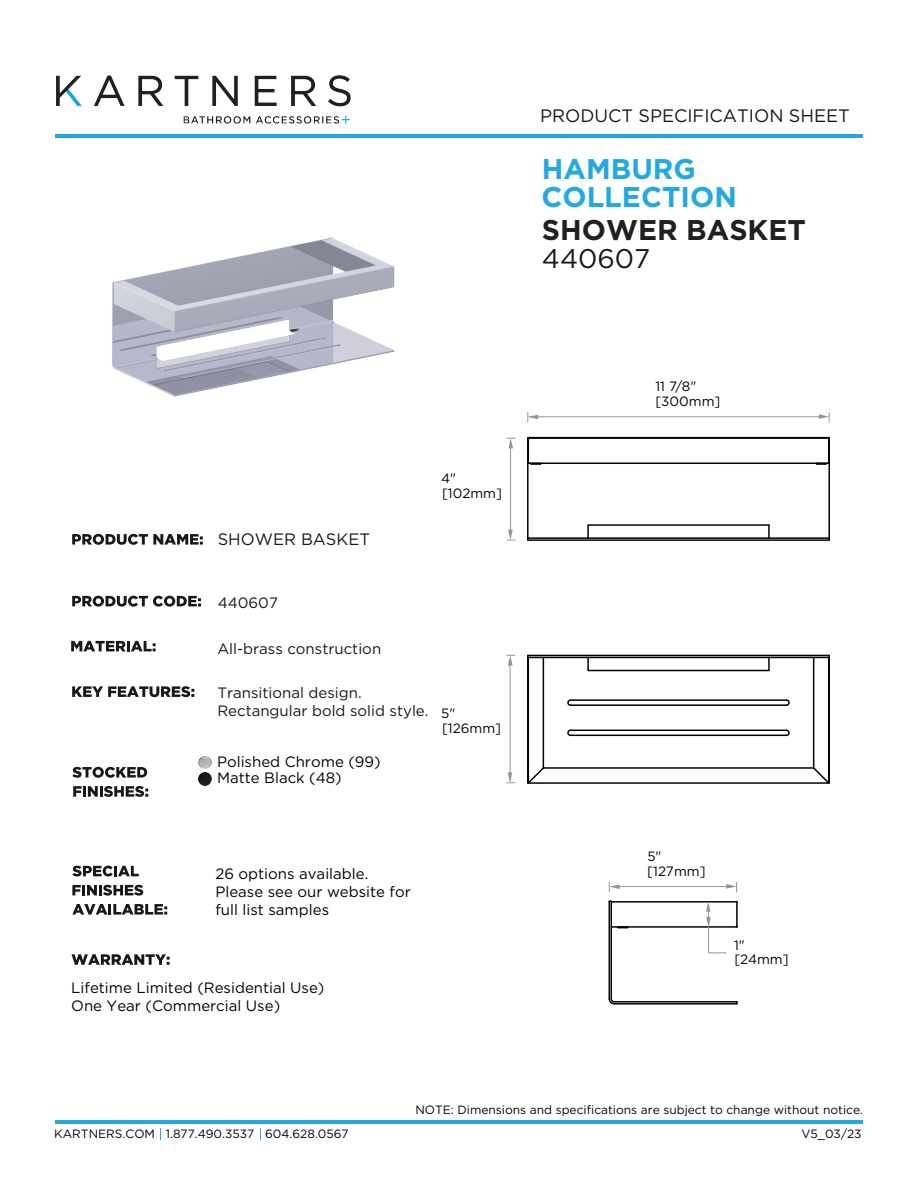
<style>
.page{position:relative;width:918px;height:1188px;background:#fff}
.page>*{position:absolute;margin:0;border:0;box-sizing:border-box;transform-origin:0 0}
.t1{font:700 28.5px/28.5px "Gotham";color:#23a8e0}
.t2{font:700 28.5px "Gotham";color:#221f21}
.t3{font:27px "Gotham";color:#181817}
.t4{font:18px "Gotham";color:#181817}
.t5{font:16.5px "Gotham";color:#181817}
.t6{font:15px/18px "Gotham";color:#030303}
.t7{font:15px/18px "Gotham";color:#181817}
.t8{font:13.5px/14.9px "Gotham";color:#030303}
.t9{font:12px "Gotham";color:#030303}
</style>
<div class="page">
<hr style="left:55px;top:134px;width:808px;height:4px;background:#23a8e0">
<hr style="left:55px;top:1120px;width:808px;height:4px;background:#23a8e0">
<img style="left:56px;top:76px;width:295px;height:48px">
<svg style="left:72px;top:534px;width:131px;height:11px"></svg>
<svg style="left:72px;top:596px;width:129px;height:11px"></svg>
<svg style="left:72px;top:767px;width:75px;height:11px"></svg>
<svg style="left:73px;top:786px;width:75px;height:11px"></svg>
<svg style="left:72px;top:686px;width:122px;height:11px"></svg>
<svg style="left:72px;top:954px;width:98px;height:11px"></svg>
<svg style="left:71px;top:641px;width:85px;height:10px"></svg>
<svg style="left:72px;top:866px;width:67px;height:11px"></svg>
<svg style="left:72px;top:885px;width:71px;height:11px"></svg>
<svg style="left:72px;top:904px;width:95px;height:11px"></svg>
<svg style="left:198px;top:756px;width:13px;height:29px"></svg>
<img style="left:112px;top:237px;width:283px;height:160px">
<hr style="left:527px;top:438px;width:2px;height:102px;background:#070304">
<hr style="left:528px;top:539px;width:301px;height:2px;background:#070304">
<hr style="left:528px;top:537px;width:301px;height:2px;background:#070304">
<hr style="left:589px;top:524px;width:179px;height:2px;background:#070304">
<hr style="left:529px;top:463px;width:299px;height:1px;background:#070304">
<hr style="left:529px;top:437px;width:299px;height:2px;background:#070304">
<hr style="left:828px;top:438px;width:2px;height:102px;background:#070304">
<hr style="left:527px;top:655px;width:2px;height:128px;background:#070304">
<hr style="left:543px;top:657px;width:1px;height:111px;background:#070304">
<hr style="left:528px;top:782px;width:301px;height:2px;background:#070304">
<hr style="left:543px;top:767px;width:271px;height:2px;background:#070304">
<hr style="left:571px;top:735px;width:216px;height:1px;background:#070304">
<hr style="left:570px;top:730px;width:217px;height:1px;background:#070304">
<hr style="left:571px;top:704px;width:216px;height:2px;background:#070304">
<hr style="left:570px;top:699px;width:217px;height:2px;background:#070304">
<hr style="left:589px;top:670px;width:179px;height:1px;background:#070304">
<hr style="left:528px;top:657px;width:301px;height:1px;background:#070304">
<hr style="left:528px;top:655px;width:301px;height:1px;background:#070304">
<hr style="left:813px;top:657px;width:1px;height:111px;background:#070304">
<hr style="left:828px;top:655px;width:2px;height:128px;background:#070304">
<hr style="left:609px;top:901px;width:1px;height:98px;background:#070304">
<hr style="left:611px;top:902px;width:1px;height:97px;background:#070304">
<hr style="left:614px;top:1003px;width:123px;height:2px;background:#070304">
<hr style="left:614px;top:1001px;width:123px;height:2px;background:#070304">
<hr style="left:611px;top:926px;width:125px;height:2px;background:#070304">
<hr style="left:611px;top:901px;width:125px;height:2px;background:#070304">
<hr style="left:736px;top:902px;width:2px;height:24px;background:#070304">
<svg style="left:587px;top:524px;width:3px;height:14px"></svg>
<svg style="left:767px;top:524px;width:3px;height:14px"></svg>
<svg style="left:567px;top:699px;width:5px;height:7px"></svg>
<svg style="left:785px;top:699px;width:5px;height:7px"></svg>
<svg style="left:567px;top:729px;width:5px;height:8px"></svg>
<svg style="left:785px;top:729px;width:5px;height:8px"></svg>
<svg style="left:767px;top:658px;width:3px;height:14px"></svg>
<svg style="left:812px;top:766px;width:18px;height:18px"></svg>
<svg style="left:527px;top:766px;width:18px;height:18px"></svg>
<svg style="left:587px;top:658px;width:3px;height:14px"></svg>
<svg style="left:608px;top:997px;width:8px;height:8px"></svg>
<svg style="left:816px;top:436px;width:14px;height:29px"></svg>
<svg style="left:527px;top:436px;width:14px;height:29px"></svg>
<hr style="left:529px;top:417px;width:291px;height:1px;background:#939598">
<svg style="left:819px;top:412px;width:11px;height:11px"></svg>
<svg style="left:528px;top:412px;width:10px;height:11px"></svg>
<hr style="left:611px;top:886px;width:117px;height:1px;background:#939598">
<svg style="left:726px;top:882px;width:11px;height:10px"></svg>
<svg style="left:609px;top:882px;width:11px;height:10px"></svg>
<svg style="left:706px;top:901px;width:21px;height:53px"></svg>
<hr style="left:510px;top:447px;width:1px;height:91px;background:#939598">
<svg style="left:507px;top:438px;width:9px;height:10px"></svg>
<svg style="left:507px;top:530px;width:9px;height:11px"></svg>
<hr style="left:510px;top:664px;width:1px;height:117px;background:#939598">
<svg style="left:506px;top:655px;width:9px;height:11px"></svg>
<svg style="left:506px;top:772px;width:9px;height:12px"></svg>
<p class="t4" style="left:540px;top:105px;width:311px">PRODUCT SPECIFICATION SHEET</p>
<h1 class="t1" style="left:541px;top:154px;width:197px">HAMBURG<br>COLLECTION</h1>
<h1 class="t2" style="left:542px;top:213px;width:266px">SHOWER BASKET</h1>
<h2 class="t3" style="left:542px;top:244px;width:110px">440607</h2>
<p class="t5" style="left:218px;top:530px;width:154px">SHOWER BASKET</p>
<p class="t8" style="left:441px;top:471px;width:62px">4" [102mm]</p>
<p class="t7" style="left:218px;top:594px;width:62px">440607</p>
<p class="t7" style="left:217px;top:639px;width:165px">All-brass construction</p>
<p class="t7" style="left:217px;top:683px;width:213px">Transitional design.<br>Rectangular bold solid style.</p>
<p class="t6" style="left:217px;top:753px;width:165px;line-height:16.5px">Polished Chrome (99)<br>Matte Black (48)</p>
<p class="t8" style="left:441px;top:706px;width:62px">5" [126mm]</p>
<p class="t6" style="left:215px;top:864px;width:197px">26 options available.<br>Please see our website for full list samples</p>
<p class="t6" style="left:71px;top:978px;width:255px">Lifetime Limited (Residential Use)<br>One Year (Commercial Use)</p>
<p class="t8" style="left:655px;top:379px;width:67px">11 7/8" [300mm]</p>
<p class="t8" style="left:647px;top:848px;width:60px">5" [127mm]</p>
<p class="t8" style="left:734px;top:938px;width:56px;line-height:14.2px">1" [24mm]</p>
<p class="t9" style="left:415px;top:1104px;width:449px">NOTE: Dimensions and specifications are subject to change without notice.</p>
<p class="t9" style="left:54px;top:1128px;width:296px">KARTNERS.COM 1.877.490.3537 604.628.0567</p>
<p class="t9" style="left:802px;top:1128px;width:62px">V5_03/23</p>
</div>
